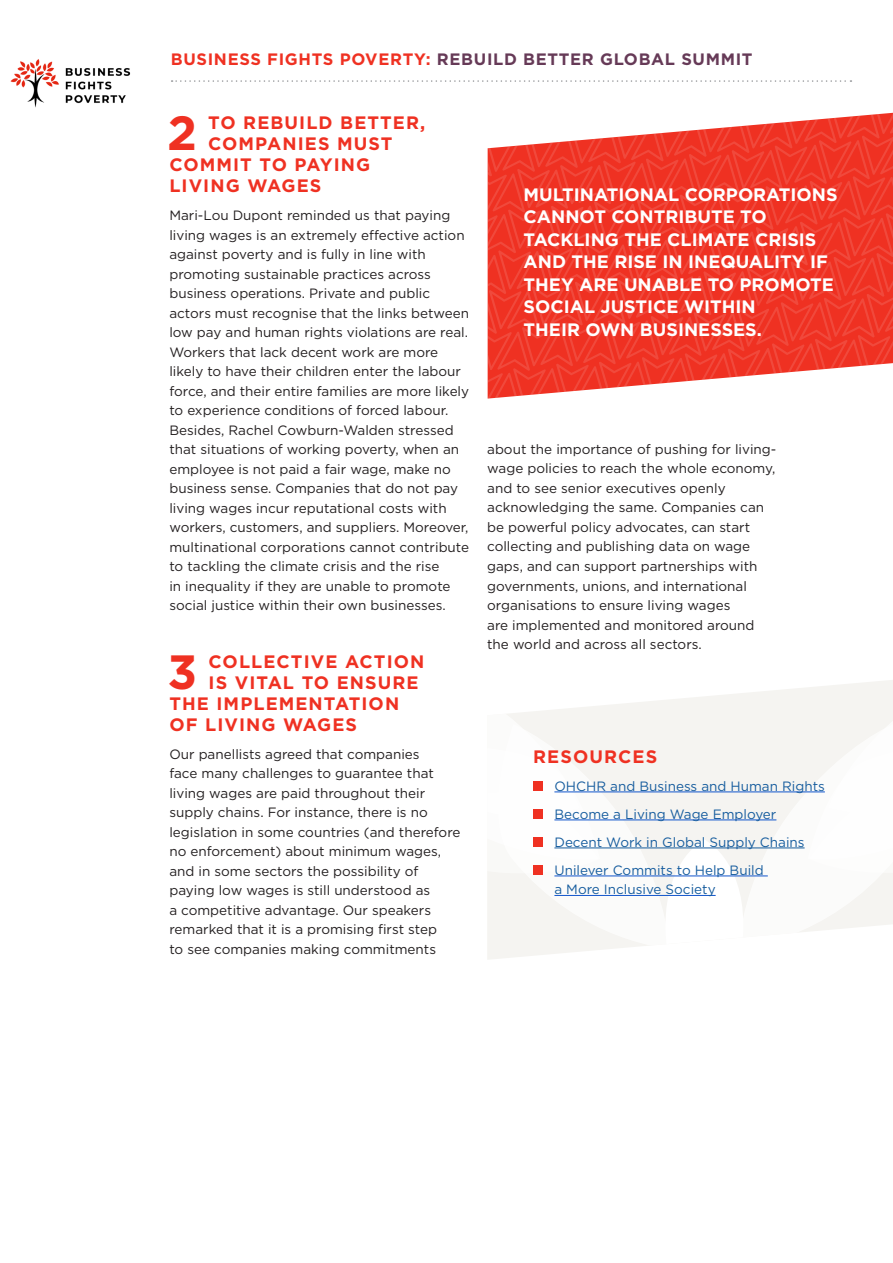
<style>
.page{position:relative;width:893px;height:1263px;background:#fff}
.page>*{position:absolute;margin:0;border:0;box-sizing:border-box;transform-origin:0 0}
.Subtitle{font:700 48px "Gotham";color:#ef3122}
.Callout___Quote_styl{font:700 18px/22.5px "Gotham";color:#fff}
.Subtitle-2{font:700 18px "Gotham";letter-spacing:.06em;color:#ef3122}
.Body{font:700 18px "Gotham";letter-spacing:.06em;color:#ef3122}
.t1{font:700 16.5px "Gotham";letter-spacing:.04em;color:#663a57}
.Body-2{font:13.5px/19.5px "Gotham";color:#231f20}
.Bullets{font:13.5px/19.5px "Gotham";color:#175d9e}
.s1{color:#ef3122}
</style>
<div class="page">
<svg style="left:172px;top:80px;width:679px;height:2px"></svg>
<svg style="left:488px;top:113px;width:405px;height:286px;background:#f15043"></svg>
<img style="left:10px;top:59px;width:121px;height:49px">
<svg style="left:487px;top:680px;width:406px;height:279px"></svg>
<hr style="left:554px;top:791px;width:271px;height:1px;background:#15c">
<hr style="left:554px;top:819px;width:222px;height:1px;background:#15c">
<hr style="left:554px;top:847px;width:251px;height:1px;background:#175d9e">
<hr style="left:554px;top:875px;width:214px;height:1px;background:#15c">
<hr style="left:554px;top:895px;width:162px;height:1px;background:#15c">
<div style="left:533px;top:781px;width:10px;height:9px;background:#ef3122"></div>
<div style="left:533px;top:809px;width:10px;height:9px;background:#ef3122"></div>
<div style="left:533px;top:837px;width:10px;height:9px;background:#ef3122"></div>
<div style="left:533px;top:865px;width:10px;height:9px;background:#ef3122"></div>
<p class="t1" style="left:171px;top:49px;width:583px"><span class="s1">BUSINESS FIGHTS POVERTY:</span> REBUILD BETTER GLOBAL SUMMIT</p>
<p class="Subtitle" style="left:167px;top:101px;width:31px">2</p>
<p class="Subtitle-2" style="left:208px;top:111px;width:219px">TO REBUILD BETTER,</p>
<p class="Subtitle-2" style="left:208px;top:132px;width:186px">COMPANIES MUST</p>
<p class="Subtitle-2" style="left:169px;top:153px;width:202px">COMMIT TO PAYING</p>
<p class="Subtitle-2" style="left:169px;top:174px;width:154px">LIVING WAGES</p>
<p class="Body-2" style="left:169px;top:205px;width:301px">Mari-Lou Dupont reminded us that paying living wages is an extremely effective action against poverty and is fully in line with promoting sustainable practices across business operations. Private and public actors must recognise that the links between low pay and human rights violations are real.<br>Workers that lack decent work are more likely to have their children enter the labour force, and their entire families are more likely to experience conditions of forced labour.<br>Besides, Rachel Cowburn-Walden stressed that situations of working poverty, when an employee is not paid a fair wage, make no business sense. Companies that do not pay living wages incur reputational costs with workers, customers, and suppliers. Moreover, multinational corporations cannot contribute to tackling the climate crisis and the rise<br>in inequality if they are unable to promote social justice within their own businesses.</p>
<p class="Subtitle" style="left:168px;top:640px;width:31px">3</p>
<p class="Subtitle-2" style="left:209px;top:649px;width:217px">COLLECTIVE ACTION</p>
<p class="Subtitle-2" style="left:209px;top:670px;width:211px">IS VITAL TO ENSURE</p>
<p class="Subtitle-2" style="left:169px;top:691px;width:231px">THE IMPLEMENTATION</p>
<p class="Subtitle-2" style="left:169px;top:712px;width:189px">OF LIVING WAGES</p>
<p class="Body-2" style="left:169px;top:744px;width:293px">Our panellists agreed that companies<br>face many challenges to guarantee that living wages are paid throughout their supply chains. For instance, there is no legislation in some countries (and therefore no enforcement) about minimum wages, and in some sectors the possibility of paying low wages is still understood as<br>a competitive advantage. Our speakers remarked that it is a promising first step<br>to see companies making commitments</p>
<p class="Callout___Quote_styl" style="left:524px;top:183px;width:316px">MULTINATIONAL CORPORATIONS<br>CANNOT CONTRIBUTE TO<br>TACKLING THE CLIMATE CRISIS<br>AND THE RISE IN INEQUALITY IF<br>THEY ARE UNABLE TO PROMOTE<br>SOCIAL JUSTICE WITHIN<br>THEIR OWN BUSINESSES.</p>
<p class="Body-2" style="left:487px;top:439px;width:291px">about the importance of pushing for living&shy;wage policies to reach the whole economy, and to see senior executives openly acknowledging the same. Companies can be powerful policy advocates, can start collecting and publishing data on wage gaps, and can support partnerships with governments, unions, and international organisations to ensure living wages<br>are implemented and monitored around the world and across all sectors.</p>
<p class="Body" style="left:533px;top:744px;width:126px">RESOURCES</p>
<p class="Bullets" style="left:554px;top:776px;width:272px">OHCHR and Business and Human Rights</p>
<p class="Bullets" style="left:554px;top:804px;width:223px">Become a Living Wage Employer</p>
<p class="Bullets" style="left:554px;top:832px;width:252px">Decent Work in Global Supply Chains</p>
<p class="Bullets" style="left:554px;top:860px;width:211px">Unilever Commits to Help Build a More Inclusive Society</p>
</div>
